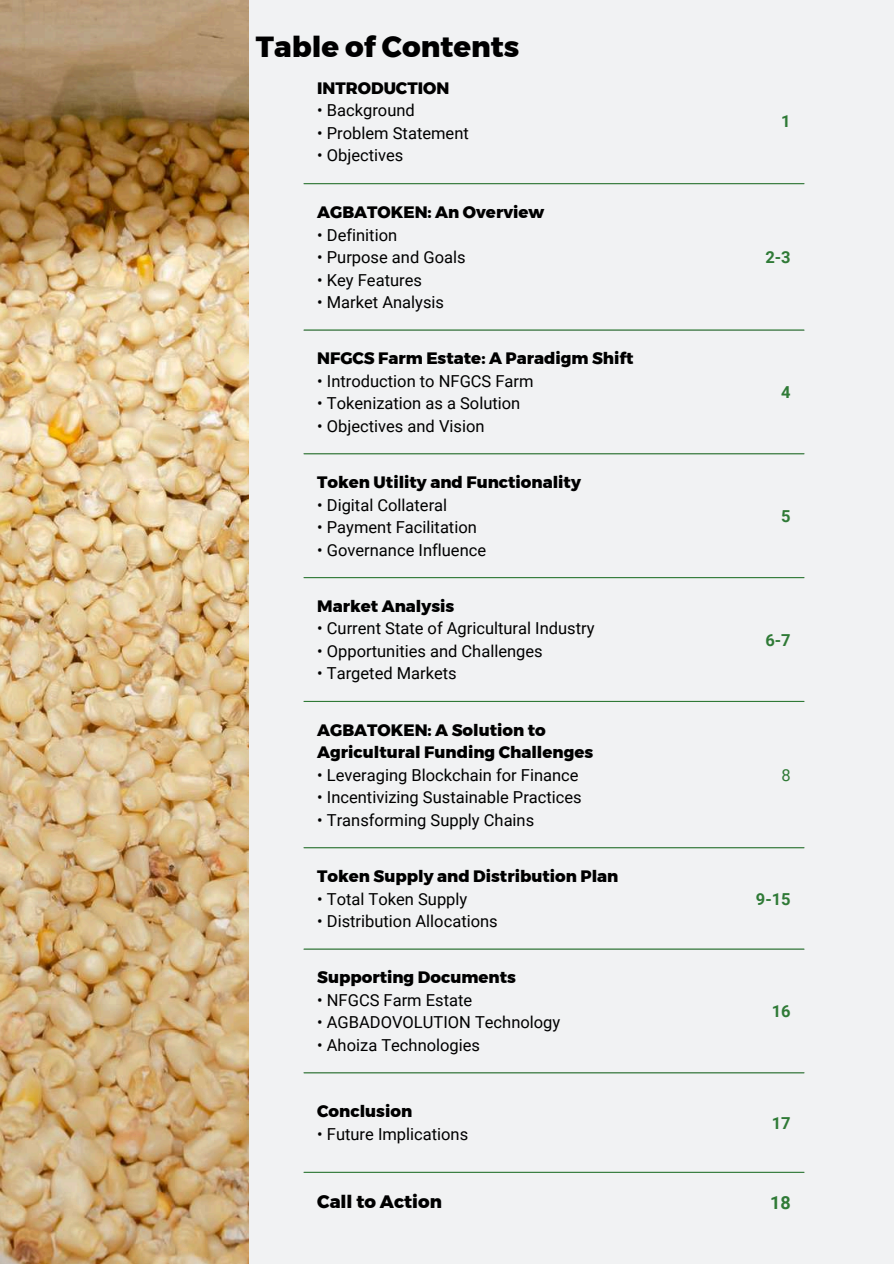
<style>
.page{position:relative;width:894px;height:1264px;background:#fff}
.page>*{position:absolute;margin:0;border:0;box-sizing:border-box;transform-origin:0 0}
.t1{font:800 28.95px "Montserrat";color:#000}
.t2{font:800 18px "Montserrat";color:#000}
.t3{font:700 18px "Roboto";color:#2f7a36}
.t4{font:16.5px "Roboto";color:#000}
.t5{font:800 16.5px/22.5px "Montserrat";color:#000}
.t6{font:700 16.5px "Roboto";color:#2f7a36}
.t7{font:16.5px "Roboto";color:#2f7a36}
</style>
<div class="page">
<div style="left:0;top:0;width:893px;height:1263px;background:#f1f2f3"></div>
<hr style="left:303px;top:183px;width:501px;height:1px;background:#2f7a36">
<hr style="left:303px;top:329px;width:501px;height:1px;background:#2f7a36">
<hr style="left:303px;top:453px;width:501px;height:1px;background:#2f7a36">
<hr style="left:303px;top:577px;width:501px;height:1px;background:#2f7a36">
<hr style="left:303px;top:701px;width:501px;height:1px;background:#2f7a36">
<hr style="left:303px;top:847px;width:501px;height:1px;background:#2f7a36">
<hr style="left:303px;top:948px;width:501px;height:1px;background:#2f7a36">
<hr style="left:303px;top:1072px;width:501px;height:1px;background:#2f7a36">
<hr style="left:303px;top:1171px;width:501px;height:1px;background:#2f7a36">
<img style="left:0;top:0;width:248px;height:1263px">
<h1 class="t1" style="left:256px;top:29px;width:265px">Table of Contents</h1>
<p class="t5" style="left:317px;top:76px;width:133px">INTRODUCTION</p>
<p class="t4" style="left:317px;top:101px;width:99px">• Background</p>
<p class="t4" style="left:317px;top:123px;width:153px">• Problem Statement</p>
<p class="t4" style="left:317px;top:146px;width:88px">• Objectives</p>
<p class="t5" style="left:317px;top:201px;width:228px">AGBATOKEN: An Overview</p>
<p class="t4" style="left:317px;top:225px;width:81px">• Definition</p>
<p class="t4" style="left:317px;top:248px;width:150px">• Purpose and Goals</p>
<p class="t4" style="left:317px;top:270px;width:106px">• Key Features</p>
<p class="t4" style="left:317px;top:293px;width:128px">• Market Analysis</p>
<p class="t5" style="left:317px;top:347px;width:318px">NFGCS Farm Estate: A Paradigm Shift</p>
<p class="t4" style="left:317px;top:371px;width:218px">• Introduction to NFGCS Farm</p>
<p class="t4" style="left:317px;top:394px;width:204px">• Tokenization as a Solution</p>
<p class="t4" style="left:317px;top:416px;width:169px">• Objectives and Vision</p>
<p class="t5" style="left:317px;top:471px;width:265px">Token Utility and Functionality</p>
<p class="t4" style="left:317px;top:495px;width:131px">• Digital Collateral</p>
<p class="t4" style="left:317px;top:518px;width:161px">• Payment Facilitation</p>
<p class="t4" style="left:317px;top:540px;width:170px">• Governance Influence</p>
<p class="t5" style="left:317px;top:594px;width:139px">Market Analysis</p>
<p class="t4" style="left:317px;top:619px;width:279px">• Current State of Agricultural Industry</p>
<p class="t4" style="left:317px;top:641px;width:227px">• Opportunities and Challenges</p>
<p class="t4" style="left:317px;top:664px;width:141px">• Targeted Markets</p>
<p class="t5" style="left:317px;top:718px;width:277px">AGBATOKEN: A Solution to<br>Agricultural Funding Challenges</p>
<p class="t4" style="left:317px;top:765px;width:263px">• Leveraging Blockchain for Finance</p>
<p class="t4" style="left:317px;top:788px;width:266px">• Incentivizing Sustainable Practices</p>
<p class="t4" style="left:317px;top:810px;width:218px">• Transforming Supply Chains</p>
<p class="t5" style="left:317px;top:864px;width:302px">Token Supply and Distribution Plan</p>
<p class="t4" style="left:317px;top:889px;width:152px">• Total Token Supply</p>
<p class="t4" style="left:317px;top:911px;width:182px">• Distribution Allocations</p>
<p class="t5" style="left:317px;top:966px;width:200px">Supporting Documents</p>
<p class="t4" style="left:317px;top:990px;width:156px">• NFGCS Farm Estate</p>
<p class="t4" style="left:317px;top:1013px;width:244px">• AGBADOVOLUTION Technology</p>
<p class="t4" style="left:317px;top:1035px;width:164px">• Ahoiza Technologies</p>
<p class="t5" style="left:317px;top:1100px;width:96px">Conclusion</p>
<p class="t4" style="left:317px;top:1124px;width:152px">• Future Implications</p>
<p class="t6" style="left:781px;top:112px;width:11px">1</p>
<p class="t6" style="left:765px;top:248px;width:27px">2-3</p>
<p class="t6" style="left:781px;top:383px;width:11px">4</p>
<p class="t6" style="left:781px;top:506px;width:11px">5</p>
<p class="t6" style="left:765px;top:630px;width:27px">6-7</p>
<p class="t7" style="left:781px;top:765px;width:11px">8</p>
<p class="t6" style="left:755px;top:889px;width:36px">9-15</p>
<p class="t6" style="left:771px;top:1001px;width:20px">16</p>
<p class="t6" style="left:771px;top:1113px;width:20px">17</p>
<p class="t2" style="left:317px;top:1190px;width:126px">Call to Action</p>
<p class="t3" style="left:769px;top:1192px;width:22px">18</p>
</div>
